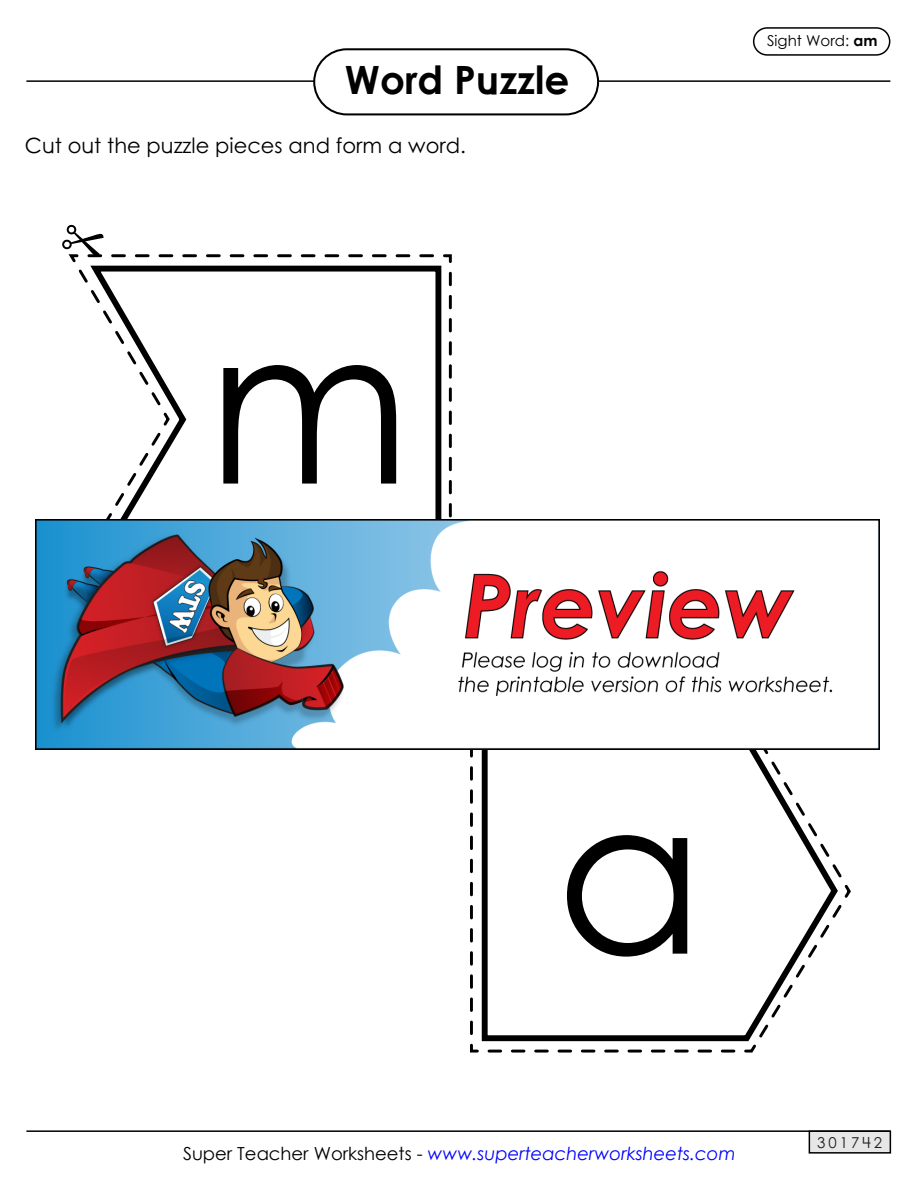
<style>
.page{position:relative;width:918px;height:1188px;background:#fff}
.page>*{position:absolute;margin:0;border:0;box-sizing:border-box;transform-origin:0 0}
.t1{font:217.5px "Century STW4";color:#000}
.t2{font:700 39px "Century STW4";color:#000}
.t3{font:21px "Century STW4";color:#000}
.t4{font:italic 18px "Century Gothic 2";color:#00f}
.t5{font:15px "Century Gothic 2";color:#000}
.t6{font:15px "Century STW4";letter-spacing:.2em;color:#231f20}
.s1{font-weight:700}
.s2{font-style:normal;color:#000}
</style>
<div class="page">
<div style="left:753px;top:27px;width:137px;height:29px;border:2px solid #000;border-radius:14px"></div>
<div style="left:809px;top:1130px;width:82px;height:24px;background:#e6e6e6;border:2px solid #000"></div>
<hr style="left:26px;top:1130px;width:864px;height:2px;background:#000">
<hr style="left:26px;top:80px;width:864px;height:2px;background:#000">
<div style="left:314px;top:49px;width:284px;height:65px;background:#fff;border-radius:33px"></div>
<div style="left:313px;top:48px;width:286px;height:67px;border:2px solid #000;border-radius:33px"></div>
<svg style="left:470px;top:750px;width:381px;height:303px"></svg>
<svg style="left:479px;top:750px;width:362px;height:294px"></svg>
<svg style="left:62px;top:225px;width:390px;height:294px"></svg>
<img style="left:35px;top:519px;width:844px;height:231px">
<h2 class="t2" style="left:345px;top:51px;width:226px">Word Puzzle</h2>
<p class="t3" style="left:25px;top:131px;width:443px">Cut out the puzzle pieces and form a word.</p>
<h1 class="t1" style="left:207px;top:253px;width:206px">m</h1>
<p class="t5" style="left:767px;top:30px;width:112px">Sight Word: <span class="s1">am</span></p>
<h1 class="t1" style="left:556px;top:723px;width:150px">a</h1>
<p class="t4" style="left:183px;top:1141px;width:554px"><span class="s2">Super Teacher Worksheets -</span> www.superteacherworksheets.com</p>
<p class="t6" style="left:817px;top:1132px;width:66px">301742</p>
</div>
